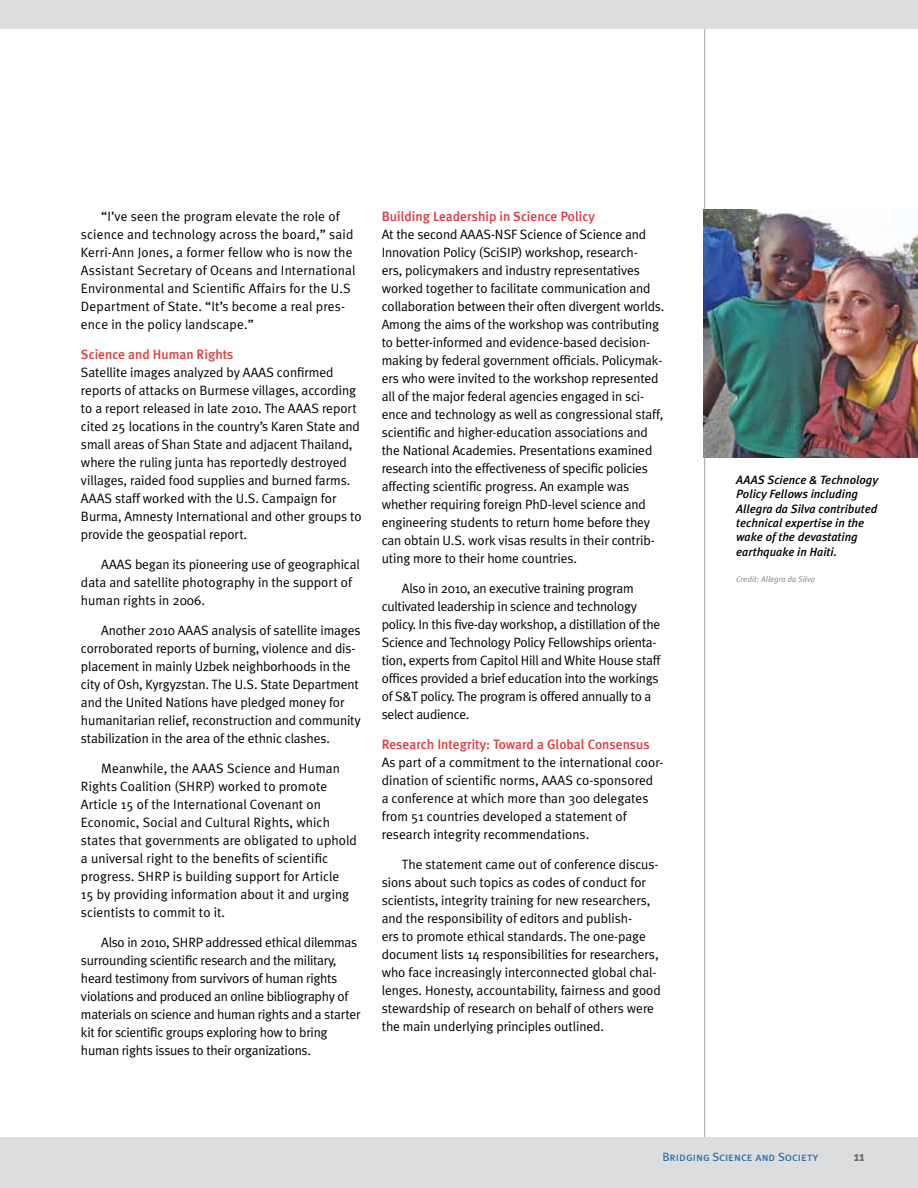
<style>
.page{position:relative;width:918px;height:1188px;background:#fff}
.page>*{position:absolute;margin:0;border:0;box-sizing:border-box;transform-origin:0 0}
.t1{font:13.5px/18px "Meta Plus Normal";letter-spacing:-.01em;color:#000}
.t2{font:13.5px/18px "Meta Plus Normal";letter-spacing:.01em;color:#000}
.t3{font:500 13.5px "Meta Plus";color:#e03a3e}
.t4{font:700 13.5px "Meta Plus";color:#6d6e71}
.t5{font:italic 500 12px/14.4px "Meta Plus";color:#000}
.t6{font:12px "Meta Plus Book Caps";color:#2e6ba8}
.t7{font:italic 8.25px "Meta Plus";color:#939598}
</style>
<div class="page">
<hr style="left:704px;top:12px;width:1px;height:1138px;background:#a7a9ac">
<div style="left:0;top:1137px;width:918px;height:51px;background:#dcddde"></div>
<div style="left:0;top:0;width:918px;height:28px;background:#dcddde"></div>
<img style="left:704px;top:209px;width:214px;height:248px">
<p class="t2" style="left:81px;top:208px;width:276px;text-indent:20px">“I’ve seen the program elevate the role of science and technology across the board,” said Kerri-Ann Jones, a former fellow who is now the Assistant Secretary of Oceans and International Environmental and Scientific Affairs for the U.S Department of State. “It’s become a real pres&shy;ence in the policy landscape.”</p>
<p class="t3" style="left:81px;top:347px;width:154px">Science and Human Rights</p>
<p class="t1" style="left:81px;top:364px;width:282px">Satellite images analyzed by AAAS confirmed reports of attacks on Burmese villages, according to a report released in late 2010. The AAAS report cited 25 locations in the country’s Karen State and small areas of Shan State and adjacent Thailand, where the ruling junta has reportedly destroyed villages, raided food supplies and burned farms.<br>AAAS staff worked with the U.S. Campaign for Burma, Amnesty International and other groups to provide the geospatial report.</p>
<p class="t1" style="left:81px;top:556px;width:280px;text-indent:20px">AAAS began its pioneering use of geographical data and satellite photography in the support of human rights in 2006.</p>
<p class="t1" style="left:81px;top:622px;width:281px;text-indent:20px">Another 2010 AAAS analysis of satellite images corroborated reports of burning, violence and dis&shy;placement in mainly Uzbek neighborhoods in the city of Osh, Kyrgyzstan. The U.S. State Department and the United Nations have pledged money for humanitarian relief, reconstruction and community stabilization in the area of the ethnic clashes.</p>
<p class="t1" style="left:81px;top:759px;width:277px;text-indent:20px">Meanwhile, the AAAS Science and Human Rights Coalition (SHRP) worked to promote Article 15 of the International Covenant on Economic, Social and Cultural Rights, which states that governments are obligated to uphold a universal right to the benefits of scientific progress. SHRP is building support for Article<br>15 by providing information about it and urging scientists to commit to it.</p>
<p class="t1" style="left:81px;top:933px;width:281px;text-indent:20px">Also in 2010, SHRP addressed ethical dilemmas surrounding scientific research and the military, heard testimony from survivors of human rights violations and produced an online bibliography of materials on science and human rights and a starter kit for scientific groups exploring how to bring human rights issues to their organizations.</p>
<p class="t3" style="left:382px;top:209px;width:215px">Building Leadership in Science Policy</p>
<p class="t1" style="left:382px;top:225px;width:284px">At the second AAAS-NSF Science of Science and Innovation Policy (SciSIP) workshop, research-<br>ers, policymakers and industry representatives worked together to facilitate communication and collaboration between their often divergent worlds.<br>Among the aims of the workshop was contributing to better-informed and evidence-based decision&shy;making by federal government officials. Policymak&shy;ers who were invited to the workshop represented all of the major federal agencies engaged in sci&shy;ence and technology as well as congressional staff, scientific and higher-education associations and the National Academies. Presentations examined research into the effectiveness of specific policies affecting scientific progress. An example was whether requiring foreign PhD-level science and engineering students to return home before they can obtain U.S. work visas results in their contrib&shy;uting more to their home countries.</p>
<p class="t1" style="left:382px;top:579px;width:280px;text-indent:20px">Also in 2010, an executive training program cultivated leadership in science and technology policy. In this five-day workshop, a distillation of the Science and Technology Policy Fellowships orienta&shy;tion, experts from Capitol Hill and White House staff offices provided a brief education into the workings of S&amp;T policy. The program is offered annually to a select audience.</p>
<p class="t3" style="left:382px;top:737px;width:269px">Research Integrity: Toward a Global Consensus</p>
<p class="t1" style="left:382px;top:753px;width:283px">As part of a commitment to the international coor&shy;dination of scientific norms, AAAS co-sponsored<br>a conference at which more than 300 delegates from 51 countries developed a statement of research integrity recommendations.</p>
<p class="t1" style="left:382px;top:855px;width:281px;text-indent:20px">The statement came out of conference discus&shy;sions about such topics as codes of conduct for scientists, integrity training for new researchers, and the responsibility of editors and publish-<br>ers to promote ethical standards. The one-page document lists 14 responsibilities for researchers, who face increasingly interconnected global chal&shy;lenges. Honesty, accountability, fairness and good stewardship of research on behalf of others were the main underlying principles outlined.</p>
<p class="t5" style="left:736px;top:472px;width:144px">AAAS Science &amp; Technology<br>Policy Fellows including<br>Allegra da Silva contributed technical expertise in the wake of the devastating earthquake in Haiti.</p>
<p class="t7" style="left:736px;top:574px;width:80px">Credit: Allegra da Silva</p>
<p class="t6" style="left:662px;top:1150px;width:158px">Bridging Science and Society</p>
<p class="t4" style="left:854px;top:1148px;width:13px">11</p>
</div>
